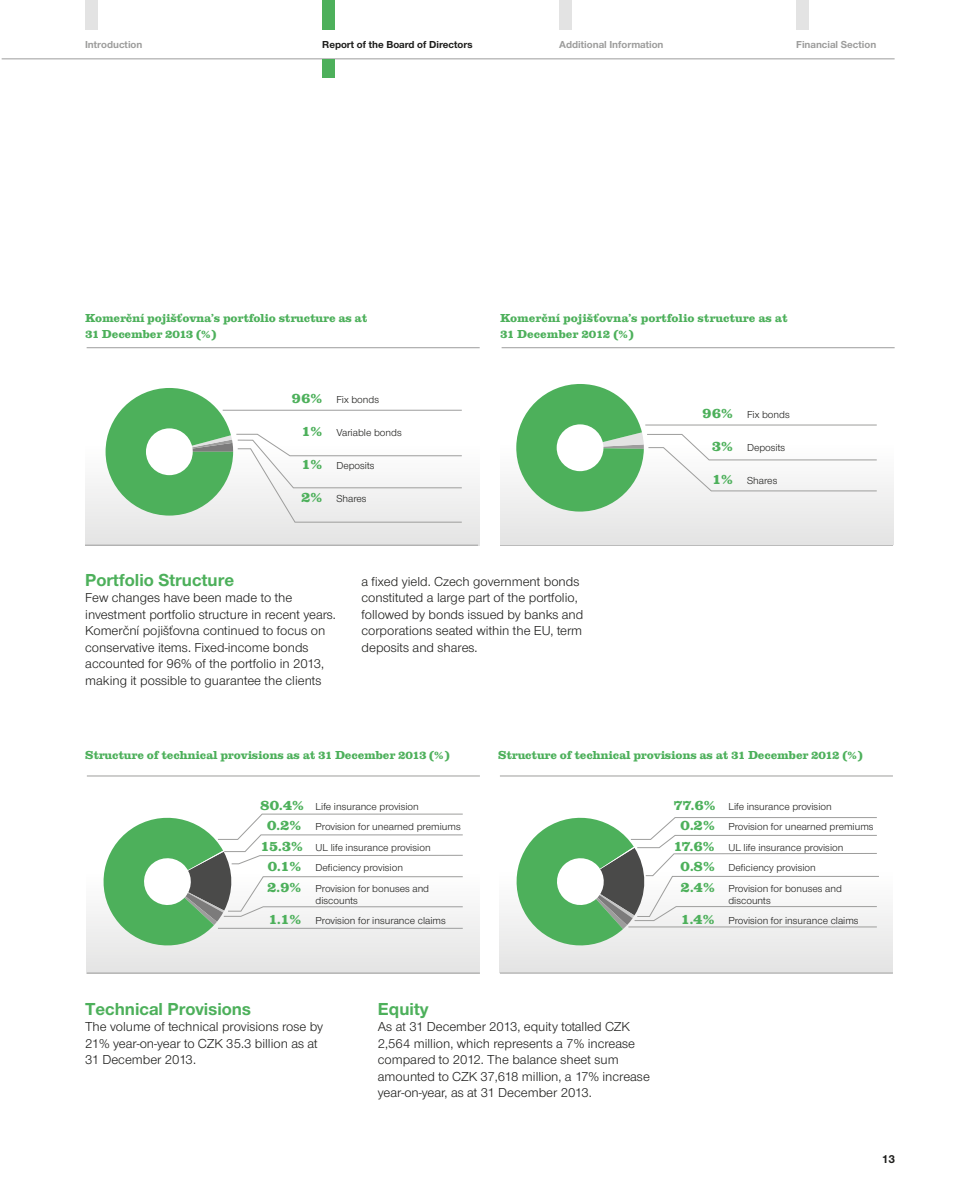
<style>
.page{position:relative;width:978px;height:1191px;background:#fff}
.page>*{position:absolute;margin:0;border:0;box-sizing:border-box;transform-origin:0 0}
.t1{font:700 18px "Nimbus CEZCE";color:#4db05b}
.t2{font:13.5px/16.5px "Nimbus CEZ";color:#1d1d1b}
.t3{font:800 12px/16.5px "Clarendon TCE";letter-spacing:-.01em;color:#4db05b}
.t4{font:700 12px "Nimbus CEZCE";color:#1d1d1b}
.t5{font:10.5px/20.5px "Nimbus CEZ";color:#1d1d1b}
.t6{font:700 10.5px "Nimbus CEZCE";color:#9d9d9c}
.t7{font:700 10.5px "Nimbus CEZCE";color:#1d1d1b}
.s1{font-family:"Clarendon TCE";font-weight:800;font-size:15px;color:#4db05b}
</style>
<div class="page">
<hr style="left:2px;top:58px;width:893px;height:1px;background:#9d9d9c">
<div style="left:559px;top:0;width:13px;height:30px;background:#e3e3e3"></div>
<div style="left:796px;top:0;width:13px;height:30px;background:#e3e3e3"></div>
<div style="left:85px;top:0;width:13px;height:30px;background:#e3e3e3"></div>
<div style="left:322px;top:0;width:13px;height:30px;background:#4db05b"></div>
<div style="left:322px;top:60px;width:13px;height:18px;background:#4db05b"></div>
<hr style="left:500px;top:545px;width:393px;height:1px;background:#9d9d9c">
<div style="left:500px;top:442px;width:393px;height:102px;background:linear-gradient(to bottom,#fff,#e4e4e4)"></div>
<hr style="left:502px;top:347px;width:393px;height:1px;background:#9d9d9c">
<svg style="left:516px;top:384px;width:361px;height:128px"></svg>
<div style="left:556px;top:424px;width:48px;height:47px;background:#fff;border-radius:50%"></div>
<div style="left:85px;top:443px;width:395px;height:102px;background:linear-gradient(to bottom,#fefefe,#e5e4e4)"></div>
<hr style="left:85px;top:545px;width:393px;height:1px;background:#9d9d9c">
<hr style="left:87px;top:347px;width:393px;height:1px;background:#9d9d9c">
<svg style="left:106px;top:388px;width:357px;height:135px"></svg>
<div style="left:500px;top:870px;width:393px;height:102px;background:linear-gradient(to bottom,#fff,#e4e4e4)"></div>
<hr style="left:500px;top:775px;width:393px;height:1px;background:#9d9d9c">
<hr style="left:500px;top:972px;width:393px;height:1px;background:#9d9d9c">
<svg style="left:508px;top:817px;width:372px;height:137px"></svg>
<hr style="left:628px;top:926px;width:249px;height:1px;background:#9d9d9c">
<div style="left:87px;top:871px;width:393px;height:102px;background:linear-gradient(to bottom,#fff,#e4e4e4)"></div>
<hr style="left:87px;top:972px;width:393px;height:1px;background:#9d9d9c">
<hr style="left:87px;top:775px;width:393px;height:1px;background:#9d9d9c">
<svg style="left:94px;top:813px;width:369px;height:141px"></svg>
<hr style="left:218px;top:928px;width:245px;height:1px;background:#9d9d9c">
<p class="t6" style="left:85px;top:38px;width:59px">Introduction</p>
<p class="t7" style="left:322px;top:38px;width:152px">Report of the Board of Directors</p>
<p class="t6" style="left:559px;top:38px;width:106px">Additional Information</p>
<p class="t6" style="left:796px;top:38px;width:82px">Financial Section</p>
<p class="t3" style="left:85px;top:309px;width:284px">Komerční pojišťovna’s portfolio structure as at<br>31 December 2013 (%)</p>
<p class="t5" style="left:292px;top:389px;width:89px"><span class="s1">96%</span> Fix bonds</p>
<p class="t5" style="left:301px;top:422px;width:102px"><span class="s1">1%</span> Variable bonds</p>
<p class="t5" style="left:301px;top:455px;width:75px"><span class="s1">1%</span> Deposits</p>
<p class="t5" style="left:301px;top:488px;width:67px"><span class="s1">2%</span> Shares</p>
<p class="t3" style="left:500px;top:309px;width:289px">Komerční pojišťovna’s portfolio structure as at<br>31 December 2012 (%)</p>
<p class="t5" style="left:702px;top:404px;width:89px"><span class="s1">96%</span> Fix bonds</p>
<p class="t5" style="left:712px;top:437px;width:75px"><span class="s1">3%</span> Deposits</p>
<p class="t5" style="left:712px;top:470px;width:67px"><span class="s1">1%</span> Shares</p>
<h1 class="t1" style="left:85px;top:569px;width:150px">Portfolio Structure</h1>
<p class="t2" style="left:85px;top:589px;width:252px">Few changes have been made to the investment portfolio structure in recent years.<br>Komerční pojišťovna continued to focus on conservative items. Fixed-income bonds accounted for 96% of the portfolio in 2013, making it possible to guarantee the clients</p>
<p class="t2" style="left:362px;top:573px;width:223px">a fixed yield. Czech government bonds constituted a large part of the portfolio, followed by bonds issued by banks and corporations seated within the EU, term deposits and shares.</p>
<p class="t3" style="left:85px;top:747px;width:366px">Structure of technical provisions as at 31 December 2013 (%)</p>
<p class="t5" style="left:260px;top:796px;width:160px"><span class="s1">80.4%</span> Life insurance provision</p>
<p class="t5" style="left:267px;top:816px;width:195px"><span class="s1">0.2%</span> Provision for unearned premiums</p>
<p class="t5" style="left:260px;top:837px;width:172px"><span class="s1">15.3%</span> UL life insurance provision</p>
<p class="t5" style="left:268px;top:857px;width:137px"><span class="s1">0.1%</span> Deficiency provision</p>
<p class="t5" style="left:267px;top:878px;width:163px"><span class="s1">2.9%</span> Provision for bonuses and</p>
<p class="t5" style="left:268px;top:890px;width:179px;text-indent:47px">discounts<br><span class="s1">1.1%</span> Provision for insurance claims</p>
<p class="t3" style="left:498px;top:747px;width:366px">Structure of technical provisions as at 31 December 2012 (%)</p>
<p class="t5" style="left:673px;top:796px;width:160px"><span class="s1">77.6%</span> Life insurance provision</p>
<p class="t5" style="left:681px;top:816px;width:194px"><span class="s1">0.2%</span> Provision for unearned premiums</p>
<p class="t5" style="left:673px;top:837px;width:172px"><span class="s1">17.6%</span> UL life insurance provision</p>
<p class="t5" style="left:681px;top:857px;width:137px"><span class="s1">0.8%</span> Deficiency provision</p>
<p class="t5" style="left:681px;top:878px;width:163px"><span class="s1">2.4%</span> Provision for bonuses and</p>
<p class="t5" style="left:681px;top:890px;width:180px;text-indent:48px">discounts<br><span class="s1">1.4%</span> Provision for insurance claims</p>
<h1 class="t1" style="left:85px;top:998px;width:167px">Technical Provisions</h1>
<p class="t2" style="left:85px;top:1018px;width:240px">The volume of technical provisions rose by<br>21% year-on-year to CZK 35.3 billion as at<br>31 December 2013.</p>
<h1 class="t1" style="left:378px;top:998px;width:52px">Equity</h1>
<p class="t2" style="left:378px;top:1018px;width:274px">As at 31 December 2013, equity totalled CZK 2,564 million, which represents a 7% increase compared to 2012. The balance sheet sum amounted to CZK 37,618 million, a 17% increase year-on-year, as at 31 December 2013.</p>
<p class="t4" style="left:882px;top:1152px;width:15px">13</p>
</div>
